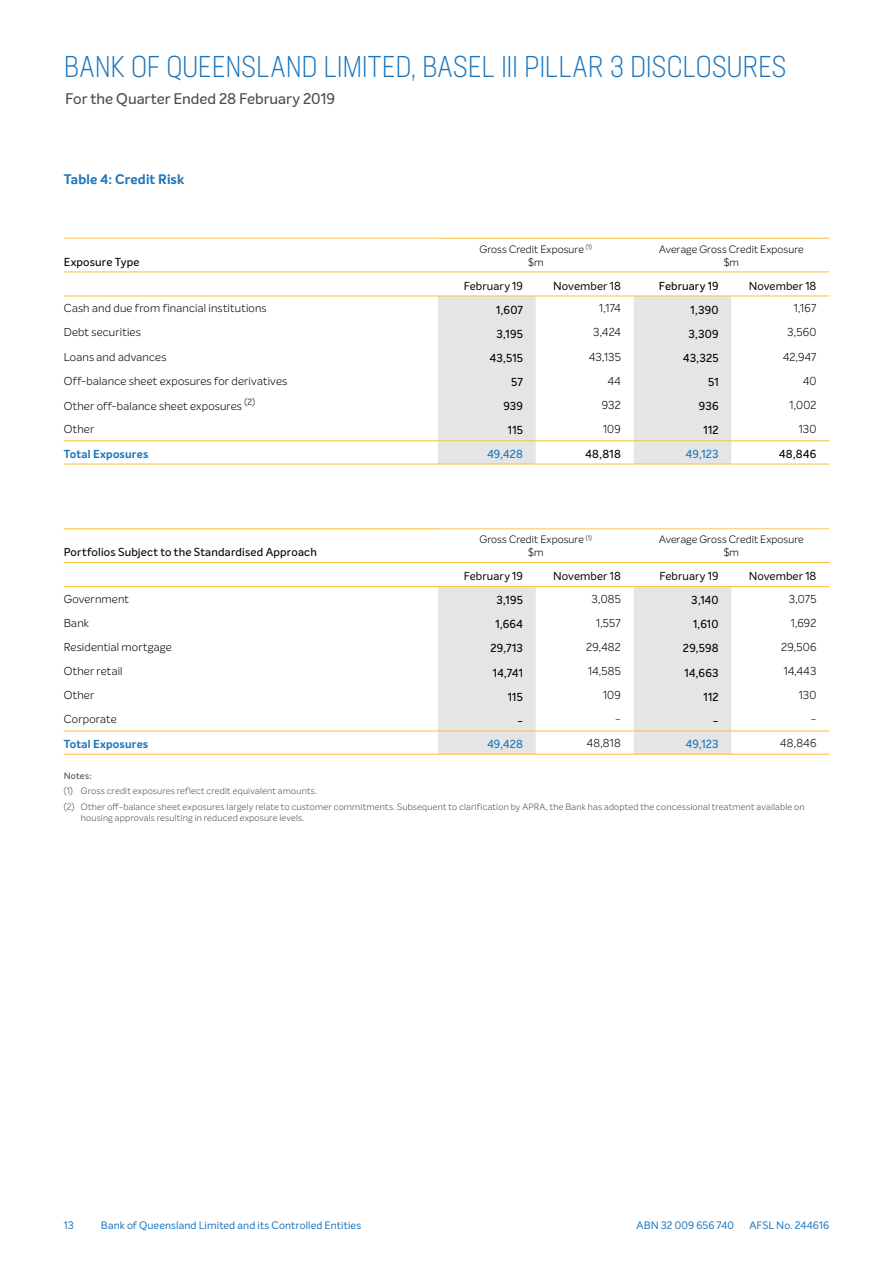
<style>
.page{position:relative;width:893px;height:1263px;background:#fff}
.page>*{position:absolute;margin:0;border:0;box-sizing:border-box;transform-origin:0 0}
.t1{font:300 condensed 30px "Neusa Next Pro";letter-spacing:-.01em;color:#1c75bc}
.t2{font:500 15px "Intelo";letter-spacing:-.005em;color:#4d4d4f}
.t3{font:700 13.5px "Intelo";letter-spacing:.01em;color:#1c75bc}
.t4{font:300 11.25px "Intelo";letter-spacing:.02em;color:#000}
.t5{font:500 11.25px "Intelo";letter-spacing:.02em;color:#000}
.t6{font:11.25px "Intelo";letter-spacing:.005em;color:#000}
.t7{font:700 11.25px "Intelo";letter-spacing:.02em;color:#1c75bc}
.t8{font:500 11.25px "Intelo";letter-spacing:.015em;color:#1c75bc}
.t9{font:300 10.5px/12.8px "Intelo";letter-spacing:.005em;color:#000;text-align:center}
.t10{font:10.5px "Intelo";letter-spacing:.01em;color:#1c75bc}
.t11{font:300 9px/15.5px "Intelo";letter-spacing:.025em;color:#4d4d4f}
.t12{font:500 9px "Intelo";letter-spacing:.02em;color:#4d4d4f}
</style>
<div class="page">
<svg style="left:438px;top:297px;width:293px;height:167px;fill:#e4e5e4"></svg>
<hr style="left:64px;top:296px;width:374px;height:1px;background:#febd36">
<hr style="left:438px;top:296px;width:98px;height:1px;background:#febd36">
<hr style="left:536px;top:296px;width:98px;height:1px;background:#febd36">
<hr style="left:634px;top:296px;width:97px;height:1px;background:#febd36">
<hr style="left:731px;top:296px;width:98px;height:1px;background:#febd36">
<hr style="left:64px;top:238px;width:374px;height:1px;background:#fec658">
<hr style="left:64px;top:272px;width:374px;height:1px;background:#febd36">
<hr style="left:438px;top:272px;width:98px;height:1px;background:#febd36">
<hr style="left:536px;top:272px;width:98px;height:1px;background:#febd36">
<hr style="left:634px;top:272px;width:97px;height:1px;background:#febd36">
<hr style="left:731px;top:272px;width:98px;height:1px;background:#febd36">
<hr style="left:64px;top:440px;width:374px;height:1px;background:#febd36">
<hr style="left:438px;top:440px;width:98px;height:1px;background:#febd36">
<hr style="left:536px;top:440px;width:98px;height:1px;background:#febd36">
<hr style="left:634px;top:440px;width:97px;height:1px;background:#febd36">
<hr style="left:731px;top:440px;width:98px;height:1px;background:#febd36">
<hr style="left:64px;top:464px;width:374px;height:1px;background:#febd36">
<hr style="left:438px;top:464px;width:98px;height:1px;background:#febd36">
<hr style="left:536px;top:464px;width:98px;height:1px;background:#febd36">
<hr style="left:634px;top:464px;width:97px;height:1px;background:#febd36">
<hr style="left:731px;top:464px;width:98px;height:1px;background:#febd36">
<hr style="left:438px;top:238px;width:98px;height:1px;background:#febd36">
<hr style="left:536px;top:238px;width:98px;height:1px;background:#febd36">
<hr style="left:634px;top:238px;width:97px;height:1px;background:#febd36">
<hr style="left:731px;top:238px;width:98px;height:1px;background:#febd36">
<svg style="left:438px;top:587px;width:293px;height:167px;fill:#e4e5e4"></svg>
<hr style="left:64px;top:586px;width:374px;height:1px;background:#febd36">
<hr style="left:438px;top:586px;width:98px;height:1px;background:#febd36">
<hr style="left:536px;top:586px;width:98px;height:1px;background:#febd36">
<hr style="left:634px;top:586px;width:97px;height:1px;background:#febd36">
<hr style="left:731px;top:586px;width:98px;height:1px;background:#febd36">
<hr style="left:64px;top:528px;width:374px;height:1px;background:#febd36">
<hr style="left:64px;top:562px;width:374px;height:1px;background:#febd36">
<hr style="left:438px;top:562px;width:98px;height:1px;background:#febd36">
<hr style="left:536px;top:562px;width:98px;height:1px;background:#febd36">
<hr style="left:634px;top:562px;width:97px;height:1px;background:#febd36">
<hr style="left:731px;top:562px;width:98px;height:1px;background:#febd36">
<hr style="left:438px;top:528px;width:98px;height:1px;background:#fec658">
<hr style="left:536px;top:528px;width:98px;height:1px;background:#fec658">
<hr style="left:634px;top:528px;width:97px;height:1px;background:#fec658">
<hr style="left:731px;top:528px;width:98px;height:1px;background:#fec658">
<hr style="left:64px;top:731px;width:374px;height:1px;background:#febd36">
<hr style="left:438px;top:731px;width:98px;height:1px;background:#febd36">
<hr style="left:536px;top:731px;width:98px;height:1px;background:#febd36">
<hr style="left:634px;top:731px;width:97px;height:1px;background:#febd36">
<hr style="left:731px;top:731px;width:98px;height:1px;background:#febd36">
<hr style="left:64px;top:754px;width:374px;height:1px;background:#febd36">
<hr style="left:438px;top:754px;width:98px;height:1px;background:#febd36">
<hr style="left:536px;top:754px;width:98px;height:1px;background:#febd36">
<hr style="left:634px;top:754px;width:97px;height:1px;background:#febd36">
<hr style="left:731px;top:754px;width:98px;height:1px;background:#febd36">
<h1 class="t1" style="left:64px;top:48px;width:724px">BANK OF QUEENSLAND LIMITED, BASEL III PILLAR 3 DISCLOSURES</h1>
<h2 class="t2" style="left:65px;top:89px;width:271px">For the Quarter Ended 28 February 2019</h2>
<p class="t3" style="left:64px;top:170px;width:122px">Table 4: Credit Risk</p>
<p class="t5" style="left:64px;top:255px;width:77px">Exposure Type</p>
<p class="t9" style="left:479px;top:243px;width:114px">Gross Credit Exposure <sup>(1) </sup>$m</p>
<p class="t9" style="left:659px;top:243px;width:146px">Average Gross Credit Exposure $m</p>
<p class="t6" style="left:464px;top:279px;width:61px">February 19</p>
<p class="t6" style="left:553px;top:279px;width:69px">November 18</p>
<p class="t5" style="left:659px;top:279px;width:61px">February 19</p>
<p class="t6" style="left:749px;top:279px;width:69px">November 18</p>
<p class="t4" style="left:64px;top:302px;width:204px">Cash and due from financial institutions</p>
<p class="t5" style="left:496px;top:303px;width:28px">1,607</p>
<p class="t4" style="left:599px;top:302px;width:23px">1,174</p>
<p class="t5" style="left:690px;top:303px;width:30px">1,390</p>
<p class="t4" style="left:794px;top:302px;width:24px">1,167</p>
<p class="t4" style="left:64px;top:326px;width:79px">Debt securities</p>
<p class="t5" style="left:497px;top:327px;width:28px">3,195</p>
<p class="t4" style="left:593px;top:326px;width:29px">3,424</p>
<p class="t5" style="left:688px;top:327px;width:32px">3,309</p>
<p class="t4" style="left:787px;top:326px;width:31px">3,560</p>
<p class="t4" style="left:64px;top:350px;width:104px">Loans and advances</p>
<p class="t5" style="left:490px;top:351px;width:35px">43,515</p>
<p class="t4" style="left:589px;top:350px;width:33px">43,135</p>
<p class="t5" style="left:683px;top:351px;width:37px">43,325</p>
<p class="t4" style="left:783px;top:350px;width:35px">42,947</p>
<p class="t4" style="left:64px;top:374px;width:225px">Off-balance sheet exposures for derivatives</p>
<p class="t5" style="left:511px;top:375px;width:13px">57</p>
<p class="t4" style="left:608px;top:374px;width:15px">44</p>
<p class="t5" style="left:708px;top:375px;width:12px">51</p>
<p class="t4" style="left:803px;top:374px;width:15px">40</p>
<p class="t4" style="left:64px;top:399px;width:193px">Other off-balance sheet exposures <sup>(2)</sup></p>
<p class="t5" style="left:503px;top:399px;width:21px">939</p>
<p class="t4" style="left:602px;top:398px;width:20px">932</p>
<p class="t5" style="left:699px;top:399px;width:21px">936</p>
<p class="t4" style="left:789px;top:398px;width:29px">1,002</p>
<p class="t4" style="left:64px;top:422px;width:32px">Other</p>
<p class="t5" style="left:508px;top:423px;width:17px">115</p>
<p class="t4" style="left:603px;top:422px;width:19px">109</p>
<p class="t5" style="left:703px;top:423px;width:17px">112</p>
<p class="t4" style="left:799px;top:422px;width:19px">130</p>
<p class="t7" style="left:64px;top:447px;width:86px">Total Exposures</p>
<p class="t8" style="left:487px;top:447px;width:37px">49,428</p>
<p class="t5" style="left:586px;top:447px;width:37px">48,818</p>
<p class="t8" style="left:686px;top:447px;width:34px">49,123</p>
<p class="t5" style="left:779px;top:447px;width:39px">48,846</p>
<p class="t5" style="left:64px;top:545px;width:255px">Portfolios Subject to the Standardised Approach</p>
<p class="t9" style="left:479px;top:533px;width:114px">Gross Credit Exposure <sup>(1) </sup>$m</p>
<p class="t9" style="left:659px;top:533px;width:146px">Average Gross Credit Exposure $m</p>
<p class="t6" style="left:464px;top:569px;width:61px">February 19</p>
<p class="t6" style="left:553px;top:569px;width:69px">November 18</p>
<p class="t6" style="left:659px;top:569px;width:61px">February 19</p>
<p class="t6" style="left:749px;top:569px;width:69px">November 18</p>
<p class="t4" style="left:64px;top:592px;width:67px">Government</p>
<p class="t5" style="left:497px;top:593px;width:28px">3,195</p>
<p class="t4" style="left:592px;top:592px;width:31px">3,085</p>
<p class="t5" style="left:691px;top:593px;width:29px">3,140</p>
<p class="t4" style="left:789px;top:592px;width:29px">3,075</p>
<p class="t4" style="left:64px;top:616px;width:27px">Bank</p>
<p class="t5" style="left:495px;top:617px;width:29px">1,664</p>
<p class="t4" style="left:596px;top:616px;width:26px">1,557</p>
<p class="t5" style="left:693px;top:617px;width:27px">1,610</p>
<p class="t4" style="left:791px;top:616px;width:27px">1,692</p>
<p class="t4" style="left:64px;top:640px;width:110px">Residential mortgage</p>
<p class="t5" style="left:490px;top:641px;width:34px">29,713</p>
<p class="t4" style="left:586px;top:640px;width:36px">29,482</p>
<p class="t5" style="left:683px;top:641px;width:37px">29,598</p>
<p class="t4" style="left:781px;top:640px;width:37px">29,506</p>
<p class="t4" style="left:64px;top:664px;width:60px">Other retail</p>
<p class="t5" style="left:493px;top:665px;width:32px">14,741</p>
<p class="t4" style="left:588px;top:664px;width:34px">14,585</p>
<p class="t5" style="left:685px;top:665px;width:36px">14,663</p>
<p class="t4" style="left:784px;top:664px;width:34px">14,443</p>
<p class="t4" style="left:64px;top:688px;width:32px">Other</p>
<p class="t5" style="left:508px;top:689px;width:17px">115</p>
<p class="t4" style="left:603px;top:688px;width:19px">109</p>
<p class="t5" style="left:703px;top:689px;width:17px">112</p>
<p class="t4" style="left:799px;top:688px;width:19px">130</p>
<p class="t4" style="left:64px;top:712px;width:54px">Corporate</p>
<p class="t5" style="left:517px;top:714px;width:7px">-</p>
<p class="t4" style="left:615px;top:712px;width:7px">-</p>
<p class="t4" style="left:811px;top:712px;width:7px">-</p>
<p class="t5" style="left:713px;top:714px;width:7px">-</p>
<p class="t7" style="left:64px;top:737px;width:86px">Total Exposures</p>
<p class="t8" style="left:487px;top:737px;width:37px">49,428</p>
<p class="t4" style="left:587px;top:736px;width:36px">48,818</p>
<p class="t8" style="left:686px;top:737px;width:34px">49,123</p>
<p class="t4" style="left:780px;top:736px;width:38px">48,846</p>
<p class="t12" style="left:64px;top:770px;width:30px">Notes:</p>
<p class="t11" style="left:64px;top:783px;width:742px">(1) Gross credit exposures reflect credit equivalent amounts.<br>(2) Other off-balance sheet exposures largely relate to customer commitments. Subsequent to clarification by APRA, the Bank has adopted the concessional treatment available on</p>
<p class="t11" style="left:81px;top:810px;width:225px">housing approvals resulting in reduced exposure levels.</p>
<p class="t10" style="left:64px;top:1219px;width:11px">13</p>
<p class="t10" style="left:101px;top:1219px;width:262px">Bank of Queensland Limited and its Controlled Entities</p>
<p class="t10" style="left:636px;top:1219px;width:99px">ABN 32 009 656 740</p>
<p class="t10" style="left:749px;top:1219px;width:81px">AFSL No. 244616</p>
</div>
